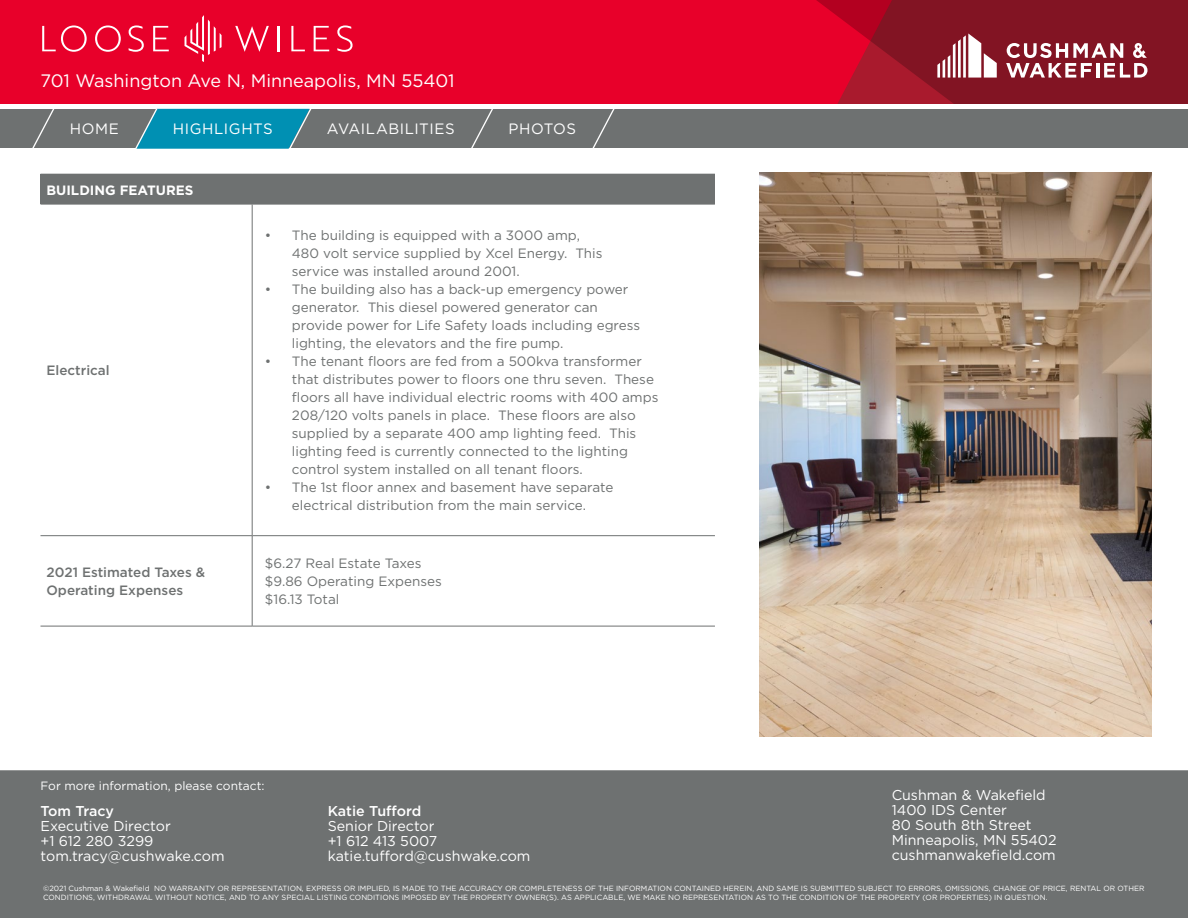
<style>
.page{position:relative;width:1188px;height:918px;background:#fff}
.page>*{position:absolute;margin:0;border:0;box-sizing:border-box;transform-origin:0 0}
.t1{font:19.5px "Trade Gothic LT Std";color:#fff}
.t2{font:18px "Gotham";color:#fff}
.t3{font:15px "Gotham";letter-spacing:.04em;color:#fff}
.t4{font:14.25px/15px "Gotham";color:#fff}
.t5{font:500 14.25px "Gotham";letter-spacing:-.005em;color:#fff}
.t6{font:13.5px/18px "Gotham";color:#6e7171}
.t7{font:500 13.5px/18px "Gotham";color:#6e7171}
.t8{font:700 13.5px "Gotham";color:#fff}
.t9{font:12px "Gotham";color:#fff}
.t10{font:7.5px/9px "Gotham";color:#fff}
</style>
<div class="page">
<div style="left:40px;top:174px;width:675px;height:30px;background:#6e7171"></div>
<hr style="left:252px;top:204px;width:1px;height:331px;background:#6e7171">
<hr style="left:252px;top:536px;width:1px;height:90px;background:#6e7171">
<hr style="left:40px;top:204px;width:212px;height:1px;background:#6e7171">
<hr style="left:252px;top:204px;width:463px;height:1px;background:#6e7171">
<hr style="left:40px;top:535px;width:212px;height:1px;background:#6e7171">
<hr style="left:252px;top:535px;width:463px;height:1px;background:#6e7171">
<hr style="left:40px;top:626px;width:212px;height:1px;background:#6e7171">
<hr style="left:252px;top:626px;width:463px;height:1px;background:#6e7171">
<img style="left:759px;top:173px;width:392px;height:564px">
<div style="left:0;top:770px;width:1188px;height:148px;background:#6e7171"></div>
<div style="left:0;top:0;width:798px;height:104px;background:#e8002a"></div>
<svg style="left:798px;top:0;width:390px;height:104px;background:#991025"></svg>
<svg style="left:937px;top:33px;width:60px;height:45px"></svg>
<svg style="left:1006px;top:43px;width:141px;height:35px"></svg>
<svg style="left:42px;top:25px;width:45px;height:27px"></svg>
<svg style="left:95px;top:25px;width:26px;height:27px"></svg>
<svg style="left:129px;top:25px;width:15px;height:27px"></svg>
<svg style="left:153px;top:26px;width:16px;height:25px"></svg>
<svg style="left:235px;top:26px;width:34px;height:26px"></svg>
<hr style="left:278px;top:26px;width:2px;height:25px;background:#fff">
<svg style="left:291px;top:26px;width:14px;height:25px"></svg>
<svg style="left:314px;top:26px;width:15px;height:25px"></svg>
<svg style="left:337px;top:25px;width:16px;height:27px"></svg>
<svg style="left:185px;top:15px;width:37px;height:47px;background:#ec3355"></svg>
<div style="left:0;top:109px;width:1188px;height:40px;background:#6e7171"></div>
<svg style="left:30px;top:109px;width:82px;height:40px"></svg>
<svg style="left:123px;top:108px;width:190px;height:41px"></svg>
<svg style="left:469px;top:109px;width:26px;height:40px"></svg>
<svg style="left:590px;top:109px;width:26px;height:40px"></svg>
<h2 class="t2" style="left:40px;top:69px;width:416px">701 Washington Ave N, Minneapolis, MN 55401</h2>
<h1 class="t1" style="left:41px;top:110px;width:103px">FOR LEASE</h1>
<p class="t3" style="left:70px;top:120px;width:51px">HOME</p>
<p class="t3" style="left:173px;top:120px;width:102px">HIGHLIGHTS</p>
<p class="t3" style="left:327px;top:120px;width:129px">AVAILABILITIES</p>
<p class="t3" style="left:509px;top:120px;width:69px">PHOTOS</p>
<p class="t8" style="left:46px;top:181px;width:148px">BUILDING FEATURES</p>
<p class="t7" style="left:46px;top:361px;width:65px">Electrical</p>
<p class="t6" style="left:292px;top:226px;width:312px;text-indent:-27px">• The building is equipped with a 3000 amp,<br>480 volt service supplied by Xcel Energy. This service was installed around 2001.</p>
<p class="t6" style="left:292px;top:280px;width:350px;text-indent:-27px">• The building also has a back-up emergency power generator. This diesel powered generator can provide power for Life Safety loads including egress lighting, the elevators and the fire pump.</p>
<p class="t6" style="left:292px;top:352px;width:368px;text-indent:-27px">• The tenant floors are fed from a 500kva transformer that distributes power to floors one thru seven. These floors all have individual electric rooms with 400 amps 208/120 volts panels in place. These floors are also supplied by a separate 400 amp lighting feed. This lighting feed is currently connected to the lighting control system installed on all tenant floors.</p>
<p class="t6" style="left:265px;top:478px;width:350px;text-align:center">• The 1st floor annex and basement have separate electrical distribution from the main service.</p>
<p class="t7" style="left:46px;top:563px;width:160px">2021 Estimated Taxes &amp;<br>Operating Expenses</p>
<p class="t6" style="left:265px;top:554px;width:178px">$6.27 Real Estate Taxes $9.86 Operating Expenses $16.13 Total</p>
<p class="t9" style="left:41px;top:778px;width:226px">For more information, please contact:</p>
<p class="t4" style="left:892px;top:787px;width:166px">Cushman &amp; Wakefield<br>1400 IDS Center<br>80 South 8th Street<br>Minneapolis, MN 55402 cushmanwakefield.com</p>
<p class="t5" style="left:328px;top:802px;width:95px">Katie Tufford</p>
<p class="t4" style="left:328px;top:818px;width:204px">Senior Director<br>+1 612 413 5007 katie.tufford@cushwake.com</p>
<p class="t10" style="left:43px;top:884px;width:1103px">©2021 Cushman &amp; Wakefield NO WARRANTY OR REPRESENTATION, EXPRESS OR IMPLIED, IS MADE TO THE ACCURACY OR COMPLETENESS OF THE INFORMATION CONTAINED HEREIN, AND SAME IS SUBMITTED SUBJECT TO ERRORS, OMISSIONS, CHANGE OF PRICE, RENTAL OR OTHER<br>CONDITIONS, WITHDRAWAL WITHOUT NOTICE, AND TO ANY SPECIAL LISTING CONDITIONS IMPOSED BY THE PROPERTY OWNER(S). AS APPLICABLE, WE MAKE NO REPRESENTATION AS TO THE CONDITION OF THE PROPERTY (OR PROPERTIES) IN QUESTION.</p>
<p class="t5" style="left:41px;top:802px;width:75px">Tom Tracy</p>
<p class="t4" style="left:41px;top:818px;width:186px">Executive Director<br>+1 612 280 3299 tom.tracy@cushwake.com</p>
</div>
